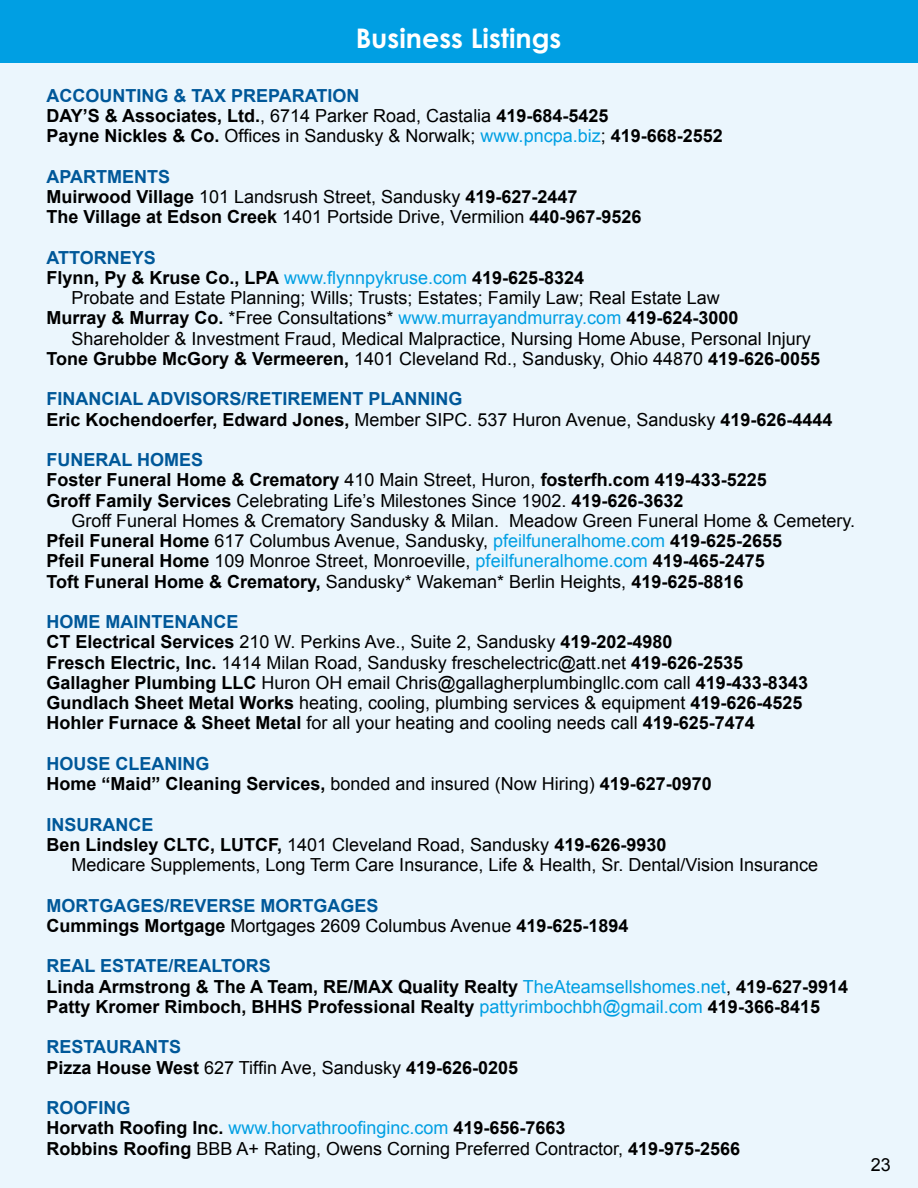
<style>
.page{position:relative;width:918px;height:1188px;background:#ebf6fd}
.page>*{position:absolute;margin:0;border:0;box-sizing:border-box;transform-origin:0 0}
.t1{font:700 27px "Century Gothic Pro";color:#fff}
.t2{font:700 18px/20.2px "Arial";color:#000}
.t3{font:18px/20.2px "Arial";color:#000}
.t4{font:700 18px "Arial";color:#005899}
.s1{color:#005899}
.s2{font-weight:400}
.s3{font-weight:400;color:#009fe3}
.s4{font-weight:700}
.s5{color:#009fe3}
.s6{font-weight:700;color:#005899}
</style>
<div class="page">
<div style="left:0;top:0;width:918px;height:62px;background:#009fe3"></div>
<h1 class="t1" style="left:356px;top:22px;width:207px">Business Listings</h1>
<p class="t2" style="left:46px;top:86px;width:678px"><span class="s1">ACCOUNTING &amp; TAX PREPARATION<br></span>DAY’S &amp; Associates, Ltd.<span class="s2">, 6714 Parker Road, Castalia</span> 419-684-5425<br>Payne Nickles &amp; Co. <span class="s2">Offices in Sandusky &amp; Norwalk;</span> <span class="s3">www.pncpa.biz</span><span class="s2">;</span> 419-668-2552</p>
<p class="t2" style="left:46px;top:167px;width:596px"><span class="s1">APARTMENTS<br></span>Muirwood Village <span class="s2">101 Landsrush Street, Sandusky</span> 419-627-2447<br>The Village at Edson Creek <span class="s2">1401 Portside Drive, Vermilion</span> 440-967-9526</p>
<p class="t4" style="left:46px;top:245px;width:111px">ATTORNEYS</p>
<p class="t2" style="left:46px;top:268px;width:539px">Flynn, Py &amp; Kruse Co., LPA <span class="s3">www.flynnpykruse.com</span> 419-625-8324</p>
<p class="t3" style="left:72px;top:288px;width:650px">Probate and Estate Planning; Wills; Trusts; Estates; Family Law; Real Estate Law</p>
<p class="t2" style="left:46px;top:309px;width:693px">Murray &amp; Murray Co. <span class="s2">*Free Consultations*</span> <span class="s3">www.murrayandmurray.com</span> 419-624-3000</p>
<p class="t3" style="left:72px;top:328px;width:741px">Shareholder &amp; Investment Fraud, Medical Malpractice, Nursing Home Abuse, Personal Injury</p>
<p class="t2" style="left:46px;top:349px;width:775px">Tone Grubbe McGory &amp; Vermeeren, <span class="s2">1401 Cleveland Rd., Sandusky, Ohio 44870</span> 419-626-0055</p>
<p class="t2" style="left:46px;top:390px;width:788px"><span class="s1">FINANCIAL ADVISORS/RETIREMENT PLANNING<br></span>Eric Kochendoerfer, Edward Jones, <span class="s2">Member SIPC. 537 Huron Avenue, Sandusky</span> 419-626-4444</p>
<p class="t2" style="left:46px;top:450px;width:722px"><span class="s1">FUNERAL HOMES<br></span>Foster Funeral Home &amp; Crematory <span class="s2">410 Main Street, Huron,</span> fosterfh.com 419-433-5225<br>Groff Family Services <span class="s2">Celebrating Life’s Milestones Since 1902.</span> 419-626-3632</p>
<p class="t3" style="left:46px;top:511px;width:810px;text-indent:25px">Groff Funeral Homes &amp; Crematory Sandusky &amp; Milan. Meadow Green Funeral Home &amp; Cemetery.<br><span class="s4">Pfeil Funeral Home</span> 617 Columbus Avenue, Sandusky, <span class="s5">pfeilfuneralhome.com</span> <span class="s4">419-625-2655<br>Pfeil Funeral Home</span> 109 Monroe Street, Monroeville, <span class="s5">pfeilfuneralhome.com</span> <span class="s4">419-465-2475<br>Toft Funeral Home &amp; Crematory,</span> Sandusky* Wakeman* Berlin Heights, <span class="s4">419-625-8816</span></p>
<p class="t3" style="left:46px;top:612px;width:763px"><span class="s6">HOME MAINTENANCE<br></span><span class="s4">CT Electrical Services</span> 210 W. Perkins Ave., Suite 2, Sandusky <span class="s4">419-202-4980<br>Fresch Electric, Inc.</span> 1414 Milan Road, Sandusky freschelectric@att.net <span class="s4">419-626-2535<br>Gallagher Plumbing LLC</span> Huron OH email Chris@gallagherplumbingllc.com call <span class="s4">419-433-8343<br>Gundlach Sheet Metal Works</span> heating, cooling, plumbing services &amp; equipment <span class="s4">419-626-4525<br>Hohler Furnace &amp; Sheet Metal</span> for all your heating and cooling needs call <span class="s4">419-625-7474</span></p>
<p class="t2" style="left:46px;top:754px;width:667px"><span class="s1">HOUSE CLEANING<br></span>Home “Maid” Cleaning Services, <span class="s2">bonded and insured (Now Hiring)</span> 419-627-0970</p>
<p class="t4" style="left:46px;top:812px;width:108px">INSURANCE</p>
<p class="t2" style="left:46px;top:835px;width:621px">Ben Lindsley CLTC, LUTCF, <span class="s2">1401 Cleveland Road, Sandusky</span> 419-626-9930</p>
<p class="t3" style="left:72px;top:855px;width:748px">Medicare Supplements, Long Term Care Insurance, Life &amp; Health, Sr. Dental/Vision Insurance</p>
<p class="t2" style="left:46px;top:896px;width:583px"><span class="s1">MORTGAGES/REVERSE MORTGAGES<br></span>Cummings Mortgage <span class="s2">Mortgages 2609 Columbus Avenue</span> 419-625-1894</p>
<p class="t2" style="left:46px;top:957px;width:803px"><span class="s1">REAL ESTATE/REALTORS<br></span>Linda Armstrong &amp; The A Team, RE/MAX Quality Realty <span class="s3">TheAteamsellshomes.net</span><span class="s2">,</span> 419-627-9914<br>Patty Kromer Rimboch, BHHS Professional Realty <span class="s3">pattyrimbochbh@gmail.com</span> 419-366-8415</p>
<p class="t2" style="left:46px;top:1038px;width:473px"><span class="s1">RESTAURANTS<br></span>Pizza House West <span class="s2">627 Tiffin Ave, Sandusky</span> 419-626-0205</p>
<p class="t2" style="left:47px;top:1098px;width:695px"><span class="s1">ROOFING<br></span>Horvath Roofing Inc. <span class="s3">www.horvathroofinginc.com</span> 419-656-7663<br>Robbins Roofing <span class="s2">BBB A+ Rating, Owens Corning Preferred Contractor,</span> 419-975-2566</p>
<p class="t3" style="left:871px;top:1155px;width:22px">23</p>
</div>
